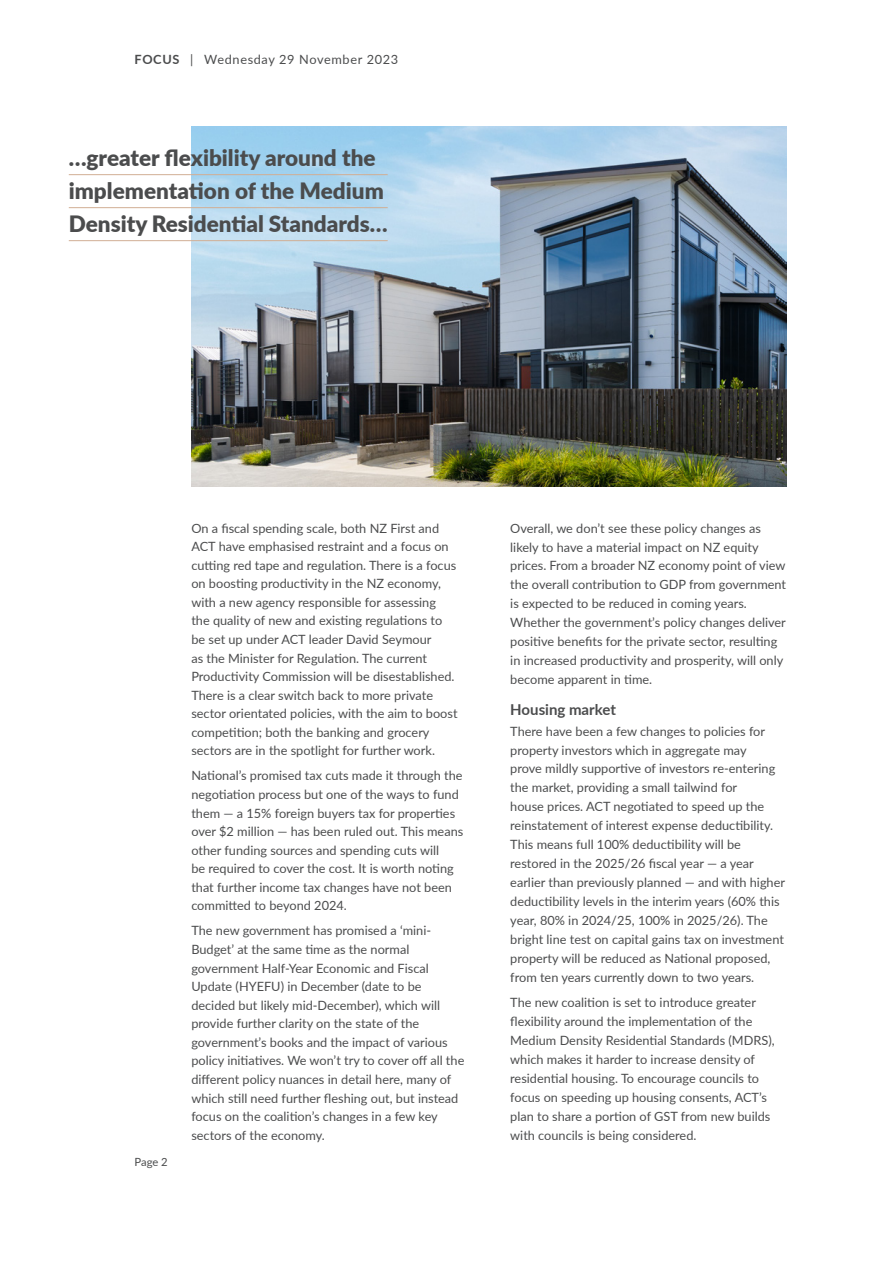
<style>
.page{position:relative;width:893px;height:1263px;background:#fff}
.page>*{position:absolute;margin:0;border:0;box-sizing:border-box;transform-origin:0 0}
.PullQuoteBlack{font:900 22.5px "Lato";color:#4b4c4d}
._03_FB_Sub_heading_m{font:700 15px "Lato";color:#4b4c4d}
._01_FB_Body_Copy{font:12.75px/18.6px "Lato";color:#4b4c4d}
._01_FB_Body_Copy-2{font:12.75px "Lato";letter-spacing:.05em;color:#4b4c4d}
.t1{font:11.25px "Lato";color:#4b4c4d}
.s1{font-weight:700}
</style>
<div class="page">
<img style="left:191px;top:126px;width:596px;height:361px">
<hr style="left:69px;top:174px;width:319px;height:1px;background:#d1ae94">
<hr style="left:69px;top:207px;width:319px;height:1px;background:#d1ae94">
<hr style="left:69px;top:240px;width:319px;height:1px;background:#d1ae94">
<p class="_01_FB_Body_Copy-2" style="left:135px;top:51px;width:265px"><span class="s1">FOCUS</span> | Wednesday 29 November 2023</p>
<p class="PullQuoteBlack" style="left:69px;top:141px;width:308px">…greater flexibility around the</p>
<p class="PullQuoteBlack" style="left:69px;top:174px;width:317px">implementation of the Medium</p>
<p class="PullQuoteBlack" style="left:69px;top:207px;width:320px">Density Residential Standards…</p>
<p class="t1" style="left:135px;top:1153px;width:35px">Page 2</p>
<p class="_01_FB_Body_Copy" style="left:191px;top:518px;width:268px">On a fiscal spending scale, both NZ First and ACT have emphasised restraint and a focus on cutting red tape and regulation. There is a focus on boosting productivity in the NZ economy, with a new agency responsible for assessing the quality of new and existing regulations to be set up under ACT leader David Seymour<br>as the Minister for Regulation. The current Productivity Commission will be disestablished.<br>There is a clear switch back to more private sector orientated policies, with the aim to boost competition; both the banking and grocery sectors are in the spotlight for further work.</p>
<p class="_01_FB_Body_Copy" style="left:191px;top:766px;width:273px">National’s promised tax cuts made it through the negotiation process but one of the ways to fund them — a 15% foreign buyers tax for properties over $2 million — has been ruled out. This means other funding sources and spending cuts will<br>be required to cover the cost. It is worth noting that further income tax changes have not been committed to beyond 2024.</p>
<p class="_01_FB_Body_Copy" style="left:191px;top:921px;width:275px">The new government has promised a ‘mini-Budget’ at the same time as the normal government Half-Year Economic and Fiscal Update (HYEFU) in December (date to be decided but likely mid-December), which will provide further clarity on the state of the government’s books and the impact of various policy initiatives. We won’t try to cover off all the different policy nuances in detail here, many of which still need further fleshing out, but instead focus on the coalition’s changes in a few key sectors of the economy.</p>
<p class="_01_FB_Body_Copy" style="left:510px;top:518px;width:277px">Overall, we don’t see these policy changes as likely to have a material impact on NZ equity prices. From a broader NZ economy point of view the overall contribution to GDP from government is expected to be reduced in coming years.<br>Whether the government’s policy changes deliver positive benefits for the private sector, resulting in increased productivity and prosperity, will only become apparent in time.</p>
<p class="_03_FB_Sub_heading_m" style="left:510px;top:698px;width:107px">Housing market</p>
<p class="_01_FB_Body_Copy" style="left:510px;top:721px;width:276px">There have been a few changes to policies for property investors which in aggregate may<br>prove mildly supportive of investors re-entering the market, providing a small tailwind for<br>house prices. ACT negotiated to speed up the reinstatement of interest expense deductibility.<br>This means full 100% deductibility will be restored in the 2025/26 fiscal year — a year earlier than previously planned — and with higher deductibility levels in the interim years (60% this year, 80% in 2024/25, 100% in 2025/26). The bright line test on capital gains tax on investment property will be reduced as National proposed, from ten years currently down to two years.</p>
<p class="_01_FB_Body_Copy" style="left:510px;top:992px;width:266px">The new coalition is set to introduce greater flexibility around the implementation of the Medium Density Residential Standards (MDRS), which makes it harder to increase density of residential housing. To encourage councils to focus on speeding up housing consents, ACT’s plan to share a portion of GST from new builds with councils is being considered.</p>
</div>
